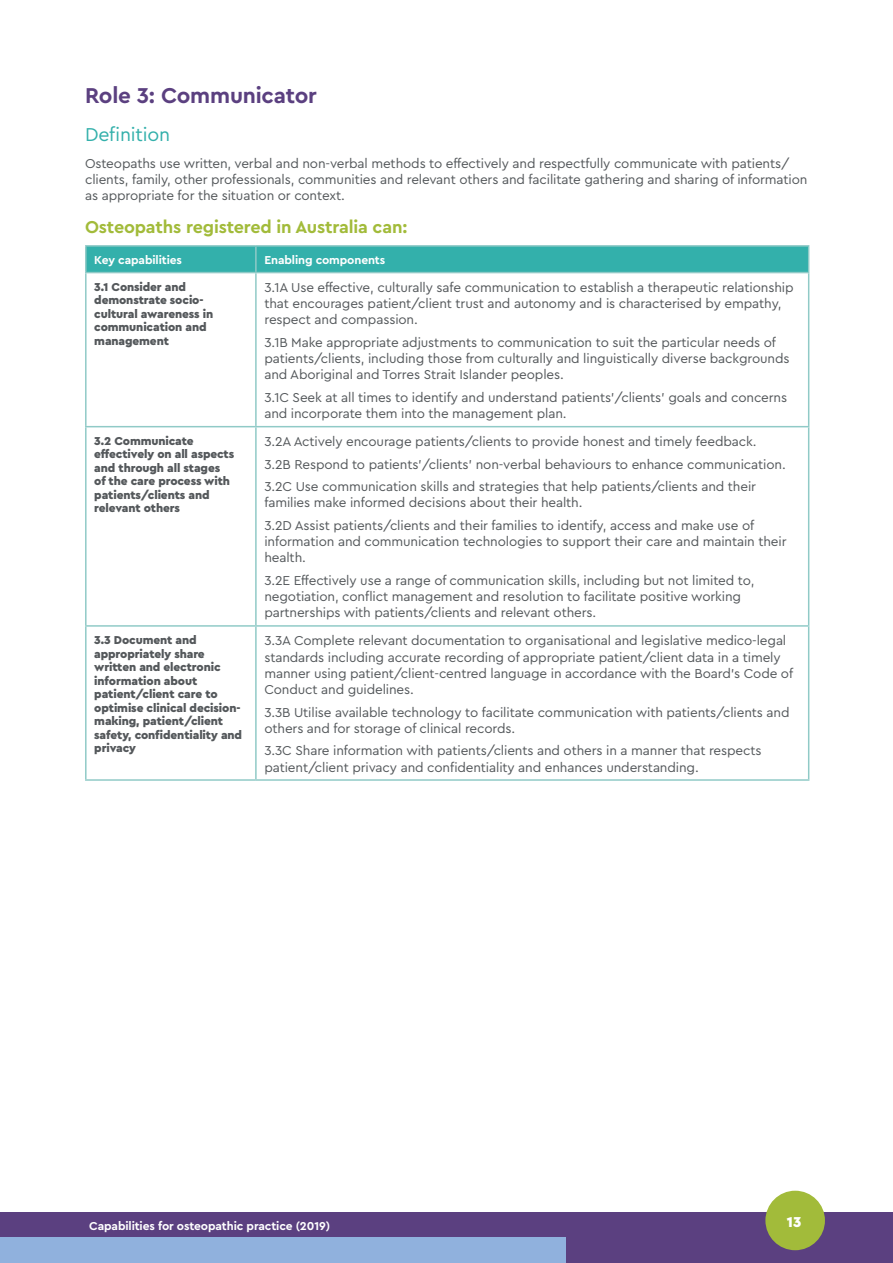
<style>
.page{position:relative;width:893px;height:1263px;background:#fff}
.page>*{position:absolute;margin:0;border:0;box-sizing:border-box;transform-origin:0 0}
.t1{font:700 22.5px "Cera Pro";letter-spacing:-.01em;color:#5b4080}
.t2{font:19.5px "Cera Pro";letter-spacing:-.01em;color:#33b0ab}
.t3{font:700 18px "Cera Pro";letter-spacing:-.01em;color:#a2bb3a}
.t4{font:900 15px "Cera Pro";color:#fff}
.t5{font:13.5px/16.2px "Cera Pro";letter-spacing:-.01em;color:#54585b}
.t6{font:900 12px/13.5px "Cera Pro";letter-spacing:-.01em;color:#54585b}
.t7{font:700 12px "Cera Pro";letter-spacing:-.01em;color:#fff}
</style>
<div class="page">
<div style="left:0;top:1212px;width:893px;height:51px;background:#5b4080"></div>
<div style="left:765px;top:1191px;width:60px;height:59px;background:#a2bb3a;border-radius:50%"></div>
<div style="left:0;top:1237px;width:566px;height:26px;background:#90b1dd"></div>
<hr style="left:85px;top:245px;width:171px;height:2px;background:#90cac7">
<hr style="left:85px;top:247px;width:2px;height:25px;background:#90cac7">
<hr style="left:256px;top:245px;width:553px;height:2px;background:#90cac7">
<svg style="left:86px;top:246px;width:723px;height:26px;background:#36b0ab"></svg>
<hr style="left:85px;top:272px;width:171px;height:1px;background:#90cac7">
<hr style="left:85px;top:273px;width:2px;height:153px;background:#90cac7">
<hr style="left:256px;top:272px;width:553px;height:1px;background:#90cac7">
<hr style="left:255px;top:273px;width:2px;height:153px;background:#90cac7">
<hr style="left:808px;top:273px;width:1px;height:153px;background:#90cac7">
<hr style="left:85px;top:426px;width:171px;height:1px;background:#90cac7">
<hr style="left:85px;top:427px;width:2px;height:198px;background:#90cac7">
<hr style="left:256px;top:426px;width:553px;height:1px;background:#90cac7">
<hr style="left:255px;top:427px;width:2px;height:198px;background:#90cac7">
<hr style="left:808px;top:427px;width:1px;height:198px;background:#90cac7">
<hr style="left:85px;top:625px;width:171px;height:2px;background:#90cac7">
<hr style="left:85px;top:627px;width:2px;height:152px;background:#90cac7">
<hr style="left:256px;top:625px;width:553px;height:2px;background:#90cac7">
<hr style="left:255px;top:627px;width:2px;height:152px;background:#90cac7">
<hr style="left:808px;top:627px;width:1px;height:152px;background:#90cac7">
<hr style="left:85px;top:779px;width:171px;height:2px;background:#90cac7">
<hr style="left:256px;top:779px;width:553px;height:2px;background:#90cac7">
<h1 class="t1" style="left:85px;top:81px;width:233px">Role 3: Communicator</h1>
<h2 class="t2" style="left:85px;top:122px;width:87px">Definition</h2>
<p class="t5" style="left:85px;top:155px;width:724px">Osteopaths use written, verbal and non-verbal methods to effectively and respectfully communicate with patients/ clients, family, other professionals, communities and relevant others and facilitate gathering and sharing of information as appropriate for the situation or context.</p>
<h3 class="t3" style="left:85px;top:215px;width:324px">Osteopaths registered in Australia can:</h3>
<p class="t7" style="left:94px;top:252px;width:89px">Key capabilities</p>
<p class="t7" style="left:264px;top:252px;width:122px">Enabling components</p>
<p class="t6" style="left:94px;top:280px;width:120px">3.1 Consider and demonstrate socio&shy;cultural awareness in communication and management</p>
<p class="t5" style="left:264px;top:279px;width:531px">3.1A Use effective, culturally safe communication to establish a therapeutic relationship that encourages patient/client trust and autonomy and is characterised by empathy, respect and compassion.</p>
<p class="t5" style="left:264px;top:334px;width:527px">3.1B Make appropriate adjustments to communication to suit the particular needs of patients/clients, including those from culturally and linguistically diverse backgrounds and Aboriginal and Torres Strait Islander peoples.</p>
<p class="t5" style="left:264px;top:389px;width:524px">3.1C Seek at all times to identify and understand patients’/clients’ goals and concerns and incorporate them into the management plan.</p>
<p class="t6" style="left:94px;top:434px;width:141px">3.2 Communicate effectively on all aspects and through all stages of the care process with patients/clients and relevant others</p>
<p class="t5" style="left:264px;top:430px;width:523px;line-height:22.5px">3.2A Actively encourage patients/clients to provide honest and timely feedback.<br>3.2B Respond to patients’/clients’ non-verbal behaviours to enhance communication.<br>3.2C Use communication skills and strategies that help patients/clients and their</p>
<p class="t5" style="left:264px;top:491px;width:491px;line-height:22.5px">families make informed decisions about their health.<br>3.2D Assist patients/clients and their families to identify, access and make use of</p>
<p class="t5" style="left:264px;top:533px;width:524px">information and communication technologies to support their care and maintain their health.</p>
<p class="t5" style="left:264px;top:572px;width:492px">3.2E Effectively use a range of communication skills, including but not limited to, negotiation, conflict management and resolution to facilitate positive working partnerships with patients/clients and relevant others.</p>
<p class="t6" style="left:94px;top:633px;width:149px">3.3 Document and appropriately share written and electronic information about patient/client care to optimise clinical decision&shy;making, patient/client safety, confidentiality and privacy</p>
<p class="t5" style="left:264px;top:632px;width:530px">3.3A Complete relevant documentation to organisational and legislative medico-legal standards including accurate recording of appropriate patient/client data in a timely manner using patient/client-centred language in accordance with the Board’s Code of Conduct and guidelines.</p>
<p class="t5" style="left:264px;top:703px;width:527px">3.3B Utilise available technology to facilitate communication with patients/clients and others and for storage of clinical records.</p>
<p class="t5" style="left:264px;top:742px;width:499px">3.3C Share information with patients/clients and others in a manner that respects patient/client privacy and confidentiality and enhances understanding.</p>
<p class="t7" style="left:89px;top:1218px;width:242px">Capabilities for osteopathic practice (2019)</p>
<p class="t4" style="left:787px;top:1211px;width:16px">13</p>
</div>
